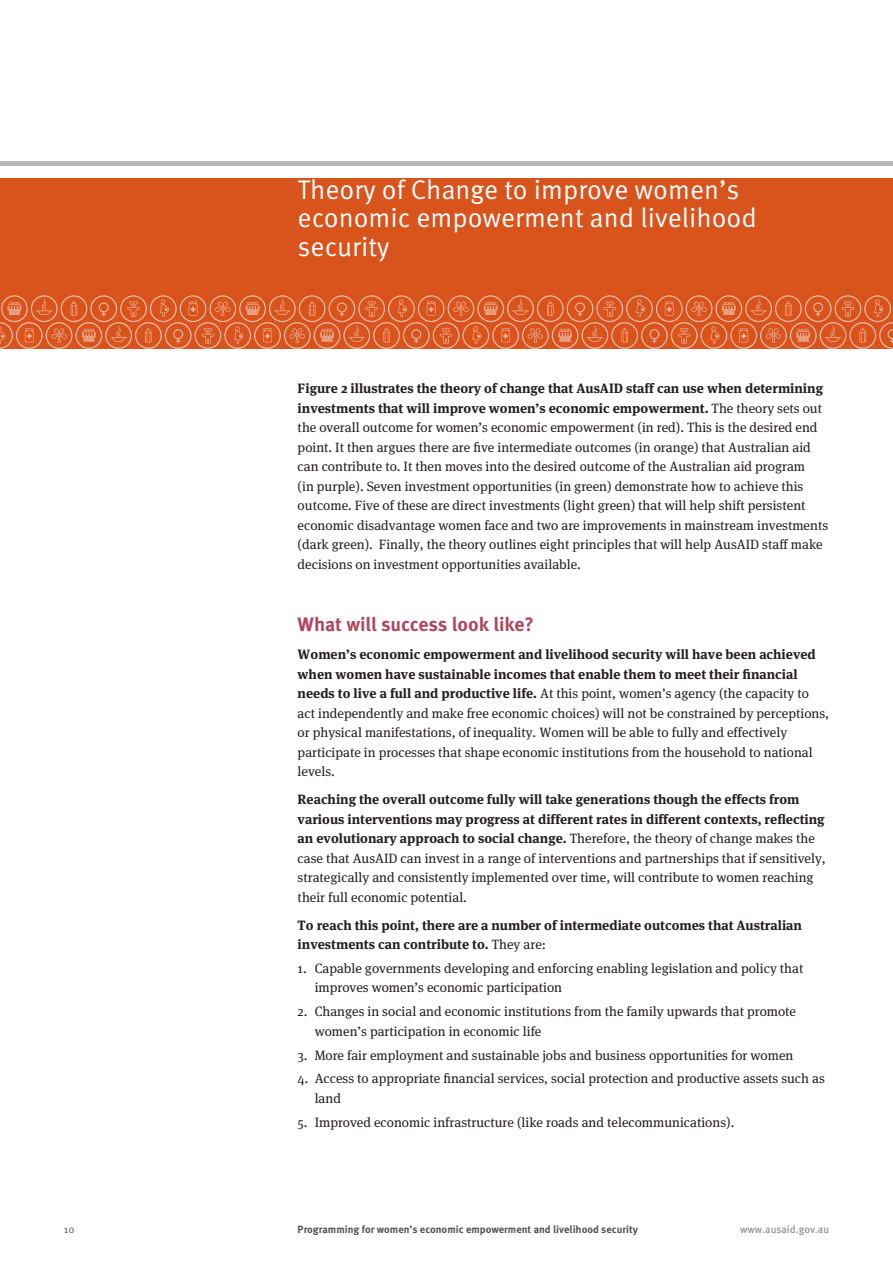
<style>
.page{position:relative;width:893px;height:1263px;background:#fff}
.page>*{position:absolute;margin:0;border:0;box-sizing:border-box;transform-origin:0 0}
.head___chapter{font:27px/28.5px "Meta Pro";color:#fff}
.head___a{font:700 19.5px "Meta Pro";letter-spacing:-.005em;color:#ad485d}
.body___text{font:13.5px/19.5px "Meta Serif";color:#231f20}
.body___number{font:13.5px/19.5px "Meta Serif";color:#231f20}
.body___text-2{font:700 13.5px/19.5px "Meta Serif";color:#231f20}
.t1{font:700 10.5px "Meta Pro";color:#535249}
.t2{font:500 10.5px "Meta Pro";color:#96968d}
.t3{font:10.5px "Meta Pro";color:#535249}
.s1{font-weight:700}
.s2{font-weight:400}
</style>
<div class="page">
<div style="left:0;top:179px;width:893px;height:170px;background:#d9531c"></div>
<hr style="left:0;top:162px;width:893px;height:4px;background:#b6b7b1">
<svg style="left:0;top:295px;width:893px;height:54px"></svg>
<p class="head___chapter" style="left:298px;top:176px;width:461px">Theory of Change to improve women’s economic empowerment and livelihood security</p>
<p class="body___text" style="left:298px;top:379px;width:532px"><span class="s1">Figure 2 illustrates the theory of change that AusAID staff can use when determining investments that will improve women’s economic empowerment.</span> The theory sets out the overall outcome for women’s economic empowerment (in red). This is the desired end point. It then argues there are five intermediate outcomes (in orange) that Australian aid can contribute to. It then moves into the desired outcome of the Australian aid program<br>(in purple). Seven investment opportunities (in green) demonstrate how to achieve this outcome. Five of these are direct investments (light green) that will help shift persistent economic disadvantage women face and two are improvements in mainstream investments (dark green). Finally, the theory outlines eight principles that will help AusAID staff make decisions on investment opportunities available.</p>
<p class="head___a" style="left:298px;top:612px;width:238px">What will success look like?</p>
<p class="body___text" style="left:298px;top:645px;width:533px"><span class="s1">Women’s economic empowerment and livelihood security will have been achieved when women have sustainable incomes that enable them to meet their financial needs to live a full and productive life.</span> At this point, women’s agency (the capacity to act independently and make free economic choices) will not be constrained by perceptions, or physical manifestations, of inequality. Women will be able to fully and effectively participate in processes that shape economic institutions from the household to national levels.</p>
<p class="body___text" style="left:298px;top:790px;width:530px"><span class="s1">Reaching the overall outcome fully will take generations though the effects from various interventions may progress at different rates in different contexts, reflecting an evolutionary approach to social change.</span> Therefore, the theory of change makes the case that AusAID can invest in a range of interventions and partnerships that if sensitively, strategically and consistently implemented over time, will contribute to women reaching their full economic potential.</p>
<p class="body___text-2" style="left:298px;top:915px;width:506px">To reach this point, there are a number of intermediate outcomes that Australian investments can contribute to. <span class="s2">They are:</span></p>
<p class="body___number" style="left:315px;top:958px;width:490px;text-indent:-17px">1. Capable governments developing and enforcing enabling legislation and policy that improves women’s economic participation</p>
<p class="body___number" style="left:315px;top:1002px;width:483px;text-indent:-17px">2. Changes in social and economic institutions from the family upwards that promote women’s participation in economic life</p>
<p class="body___number" style="left:298px;top:1045px;width:497px">3. More fair employment and sustainable jobs and business opportunities for women</p>
<p class="body___number" style="left:315px;top:1069px;width:512px;text-indent:-17px">4. Access to appropriate financial services, social protection and productive assets such as land</p>
<p class="body___number" style="left:298px;top:1112px;width:438px">5. Improved economic infrastructure (like roads and telecommunications).</p>
<p class="t3" style="left:64px;top:1222px;width:12px">10</p>
<p class="t1" style="left:298px;top:1222px;width:342px">Programming for women’s economic empowerment and livelihood security</p>
<p class="t2" style="left:740px;top:1222px;width:91px">www.ausaid.gov.au</p>
</div>
